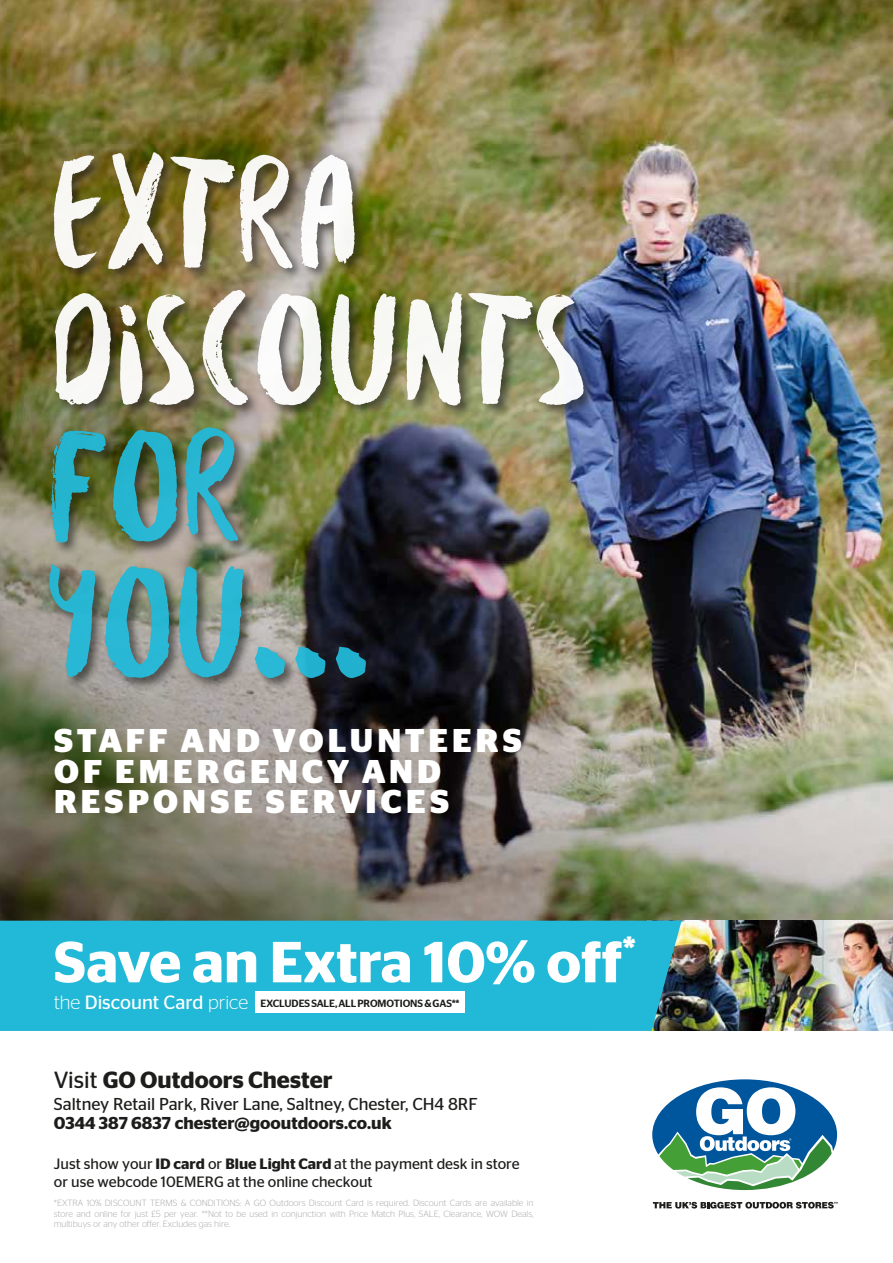
<style>
.page{position:relative;width:893px;height:1263px;background:#fff}
.page>*{position:absolute;margin:0;border:0;box-sizing:border-box;transform-origin:0 0}
.t1{font:168.75px/136.4px "Besom";letter-spacing:-.01em;color:#fff}
.t2{font:168.75px/136.4px "Besom";letter-spacing:-.01em;color:#22b9d8}
.t3{font:600 57.75px "Stag Sans";color:#fff}
.t4{font:700 32.85px/30.3px "Stag Sans";letter-spacing:.12em;color:#fff}
.t5{font:600 23.4px "Stag Sans";color:#1d1d1b}
.t6{font:17.25px "Stag Sans";color:#1d1d1b}
.t7{font:600 17.25px "Stag Sans";color:#1d1d1b}
.t8{font:15px/18px "Stag Sans";color:#1d1d1b}
.t9{font:500 10.5px "Stag Sans";letter-spacing:-.015em;color:#1d1d1b}
.t10{font:300 9px/10.5px "Stag Sans";color:#a9a8a9;text-align:justify}
.s1{font-weight:300;font-size:19.2px;color:#fff}
.s2{font-weight:400;font-size:19.2px;color:#fff}
.s3{font-weight:400}
.s4{font-weight:600}
</style>
<div class="page">
<img style="left:0;top:0;width:893px;height:921px">
<img style="left:682px;top:921px;width:211px;height:110px">
<svg style="left:653px;top:1202px;width:185px;height:6px"></svg>
<svg style="left:652px;top:1079px;width:185px;height:111px"></svg>
<div style="left:0;top:921px;width:682px;height:110px;background:#22b9d8"></div>
<div style="left:47px;top:151px;width:550px;height:541px;background:#1d1d1b;opacity:.65"></div>
<div style="left:255px;top:991px;width:210px;height:22px;background:#fff"></div>
<h1 class="t1" style="left:47px;top:140px;width:542px">EXTRA<br>DISCOUNTS</h1>
<h1 class="t2" style="left:47px;top:413px;width:325px">FOR<br>YOU...</h1>
<h3 class="t4" style="left:54px;top:726px;width:469px">STAFF AND VOLUNTEERS<br>OF EMERGENCY AND<br>RESPONSE SERVICES</h3>
<h2 class="t3" style="left:54px;top:929px;width:583px">Save an Extra 10% off<sup>*</sup></h2>
<p class="t9" style="left:54px;top:997px;width:407px"><span class="s1">the</span> <span class="s2">Discount Card</span> <span class="s1">price</span> EXCLUDES SALE, ALL PROMOTIONS &amp; GAS**</p>
<h3 class="t5" style="left:54px;top:1066px;width:280px"><span class="s3">Visit</span> GO Outdoors Chester</h3>
<h3 class="t6" style="left:54px;top:1095px;width:425px">Saltney Retail Park, River Lane, Saltney, Chester, CH4 8RF</h3>
<h3 class="t7" style="left:54px;top:1113px;width:339px">0344 387 6837 chester@gooutdoors.co.uk</h3>
<h3 class="t8" style="left:54px;top:1155px;width:467px">Just show your <span class="s4">ID card</span> or <span class="s4">Blue Light Card</span> at the payment desk in store or use webcode 10EMERG at the online checkout</h3>
<p class="t10" style="left:54px;top:1198px;width:481px">*EXTRA 10% DISCOUNT TERMS &amp; CONDITIONS: A GO Outdoors Discount Card is required. Discount Cards are available in store and online for just £5 per year. **Not to be used in conjunction with Price Match Plus, SALE, Clearance, WOW Deals, multibuys or any other offer. Excludes gas hire.</p>
</div>
